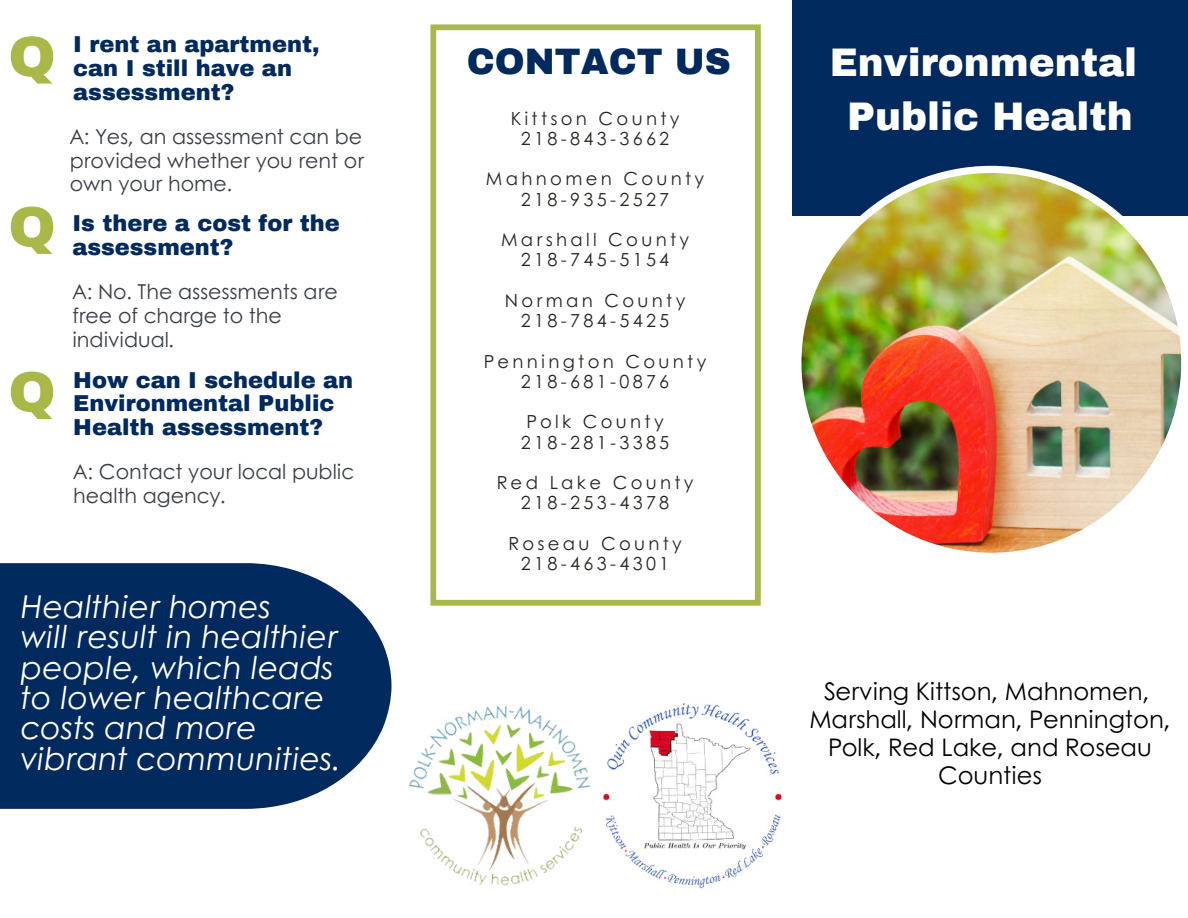
<style>
.page{position:relative;width:1188px;height:918px;background:#fff}
.page>*{position:absolute;margin:0;border:0;box-sizing:border-box;transform-origin:0 0}
.t1{font:900 57px "Archivo";color:#a9b849}
.t2{font:900 39px/54px "Archivo";color:#fff;text-align:center}
.t3{font:900 36px "Archivo";color:#00295d}
.t4{font:italic 31.5px/30.3px "Century Gothic";color:#fff}
.t5{font:24.15px/28.2px "Century Gothic";color:#000;text-align:center}
.t6{font:900 22.5px/23.7px "Archivo";color:#00295d}
.t7{font:20.55px/23.7px "Century Gothic";color:#393e46}
.t8{font:18px/20.2px "Century Gothic";letter-spacing:.185em;color:#282621;text-align:center}
</style>
<div class="page">
<div style="left:792px;top:0;width:396px;height:215px;background:#00295d"></div>
<svg style="left:0;top:563px;width:392px;height:246px;background:#123868"></svg>
<img style="left:408px;top:703px;width:374px;height:186px">
<svg style="left:430px;top:24px;width:331px;height:582px"></svg>
<img style="left:794px;top:166px;width:394px;height:387px">
<h1 class="t1" style="left:8px;top:22px;width:49px">Q</h1>
<h1 class="t1" style="left:8px;top:192px;width:49px">Q</h1>
<h1 class="t1" style="left:8px;top:357px;width:49px">Q</h1>
<p class="t6" style="left:73px;top:33px;width:248px">I rent an apartment, can I still have an assessment?</p>
<p class="t7" style="left:70px;top:124px;width:296px;text-align:justify">A: Yes, an assessment can be provided whether you rent or own your home.</p>
<p class="t6" style="left:72px;top:212px;width:269px">Is there a cost for the assessment?</p>
<p class="t7" style="left:72px;top:280px;width:267px">A: No. The assessments are free of charge to the individual.</p>
<p class="t6" style="left:73px;top:368px;width:282px">How can I schedule an<br>Environmental Public<br>Health assessment?</p>
<p class="t7" style="left:73px;top:460px;width:282px">A: Contact your local public health agency.</p>
<h3 class="t4" style="left:20px;top:591px;width:322px">Healthier homes<br>will result in healthier people, which leads to lower healthcare costs and more vibrant communities.</h3>
<h3 class="t3" style="left:467px;top:40px;width:265px">CONTACT US</h3>
<p class="t8" style="left:511px;top:108px;width:170px">Kittson County<br>218-843-3662</p>
<p class="t8" style="left:486px;top:168px;width:220px">Mahnomen County<br>218-935-2527</p>
<p class="t8" style="left:501px;top:229px;width:190px">Marshall County<br>218-745-5154</p>
<p class="t8" style="left:505px;top:290px;width:182px">Norman County<br>218-784-5425</p>
<p class="t8" style="left:484px;top:351px;width:224px">Pennington County<br>218-681-0876</p>
<p class="t8" style="left:521px;top:411px;width:150px">Polk County<br>218-281-3385</p>
<p class="t8" style="left:497px;top:472px;width:198px">Red Lake County<br>218-253-4378</p>
<p class="t8" style="left:508px;top:533px;width:175px">Roseau County<br>218-463-4301</p>
<h2 class="t2" style="left:830px;top:36px;width:309px">Environmental<br>Public Health</h2>
<h3 class="t5" style="left:809px;top:676px;width:363px">Serving Kittson, Mahnomen,<br>Marshall, Norman, Pennington,<br>Polk, Red Lake, and Roseau<br>Counties</h3>
</div>
